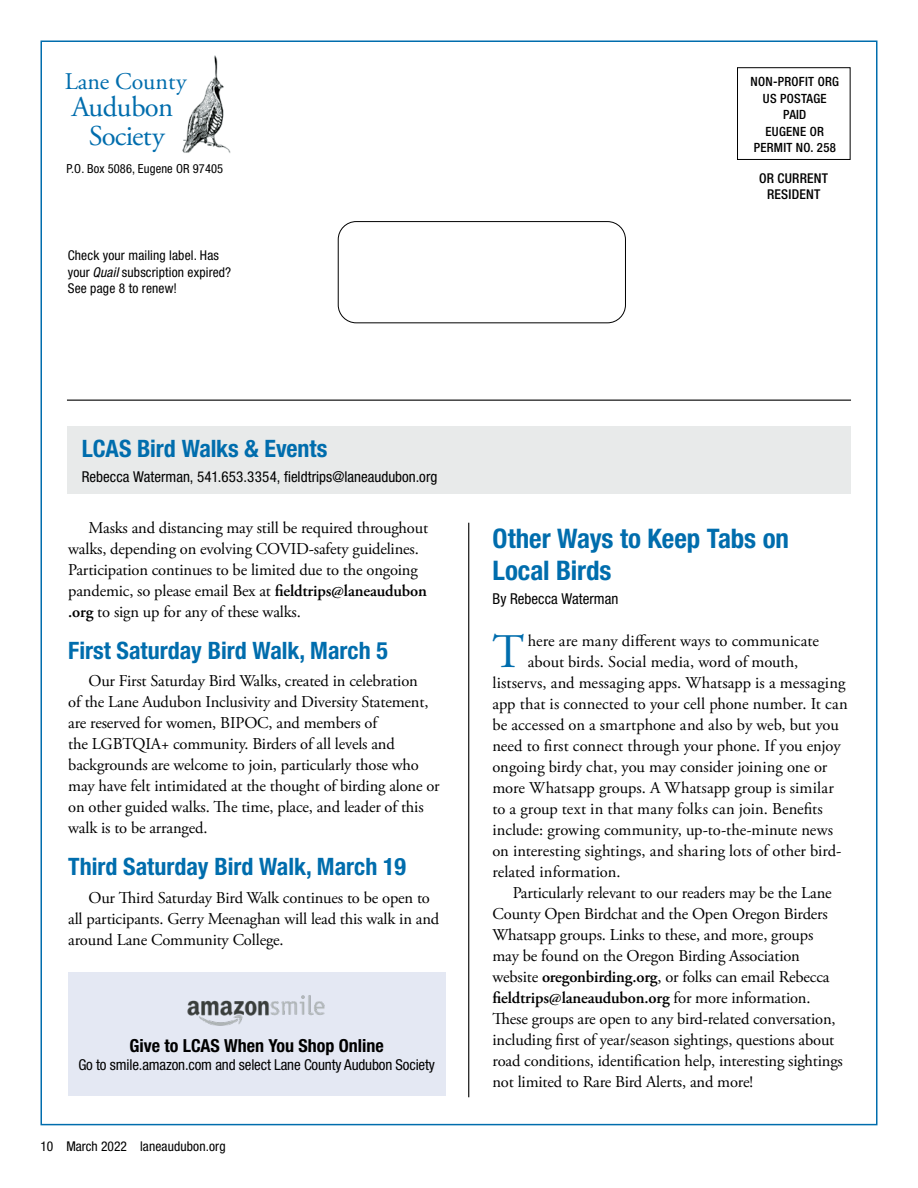
<style>
.page{position:relative;width:918px;height:1188px;background:#fff}
.page>*{position:absolute;margin:0;border:0;box-sizing:border-box;transform-origin:0 0}
.t1{font:48.15px "Adobe Garamond Pro";color:#006dad}
.t2{font:28.65px/28.7px "Adobe Garamond Pro";letter-spacing:-.025em;color:#006dad;text-align:center}
.t3{font:700 condensed 27px/31.5px "Helvetica Neue LT Std";color:#006dad}
.t4{font:700 condensed 24px "Helvetica Neue LT Std";color:#006dad}
.t5{font:23.85px "Adobe Garamond Pro";color:#006dad}
.t6{font:700 condensed 18px "Helvetica Neue LT Std";color:#000}
.t7{font:16.5px/21px "Adobe Garamond Pro";letter-spacing:-.01em;color:#000}
.t8{font:16.5px "Adobe Garamond Pro";letter-spacing:.01em;color:#000}
.t9{font:600 16.5px "Adobe Garamond Pro";letter-spacing:-.01em;color:#000}
.t10{font:condensed 15px "Helvetica Neue LT Std";letter-spacing:-.005em;color:#000}
.t11{font:condensed 13.5px/16.2px "Helvetica Neue LT Std";letter-spacing:.01em;color:#000}
.t12{font:500 condensed 13.5px/16.2px "Helvetica Neue LT Std";letter-spacing:.015em;color:#000;text-align:center}
.t13{font:500 condensed 12.75px/16.5px "Helvetica Neue LT Std";letter-spacing:.02em;color:#000;text-align:center}
.t14{font:condensed 12.45px "Helvetica Neue LT Std";letter-spacing:.01em;color:#000}
.s1{font-style:italic}
.s2{font-weight:600}
.s3{font-weight:400}
</style>
<div class="page">
<div style="left:737px;top:67px;width:114px;height:93px;border:1px solid #000"></div>
<div style="left:68px;top:427px;width:783px;height:67px;background:#e8eaea"></div>
<hr style="left:67px;top:400px;width:784px;height:1px;background:#000">
<div style="left:338px;top:221px;width:288px;height:102px;border:1px solid #000;border-radius:18px"></div>
<img style="left:182px;top:55px;width:49px;height:98px">
<div style="left:68px;top:973px;width:377px;height:123px;background:#e4e8f3"></div>
<img style="left:187px;top:995px;width:138px;height:31px">
<hr style="left:468px;top:523px;width:1px;height:574px;background:#000">
<h3 class="t5" style="left:65px;top:67px;width:124px">Lane County</h3>
<h2 class="t2" style="left:72px;top:94px;width:103px">Audubon<br>Society</h2>
<p class="t14" style="left:67px;top:161px;width:158px">P.O. Box 5086, Eugene OR 97405</p>
<p class="t11" style="left:68px;top:247px;width:165px">Check your mailing label. Has your <span class="s1">Quail</span> subscription expired?<br>See page 8 to renew!</p>
<p class="t13" style="left:751px;top:73px;width:90px">NON-PROFIT ORG<br>US POSTAGE<br>PAID<br>EUGENE OR<br>PERMIT NO. 258</p>
<p class="t12" style="left:759px;top:170px;width:70px">OR CURRENT<br>RESIDENT</p>
<h3 class="t4" style="left:82px;top:434px;width:247px">LCAS Bird Walks &amp; Events</h3>
<p class="t10" style="left:82px;top:468px;width:357px">Rebecca Waterman, 541.653.3354, fieldtrips@laneaudubon.org</p>
<p class="t7" style="left:68px;top:517px;width:361px;text-indent:20px">Masks and distancing may still be required throughout walks, depending on evolving COVID-safety guidelines.<br>Participation continues to be limited due to the ongoing pandemic, so please email Bex at <span class="s2">fieldtrips@laneaudubon .org</span> to sign up for any of these walks.</p>
<h3 class="t4" style="left:68px;top:635px;width:321px">First Saturday Bird Walk, March 5</h3>
<p class="t7" style="left:68px;top:671px;width:373px;text-indent:20px">Our First Saturday Bird Walks, created in celebration<br>of the Lane Audubon Inclusivity and Diversity Statement, are reserved for women, BIPOC, and members of<br>the LGBTQIA+ community. Birders of all levels and backgrounds are welcome to join, particularly those who may have felt intimidated at the thought of birding alone or on other guided walks. The time, place, and leader of this walk is to be arranged.</p>
<h3 class="t4" style="left:68px;top:852px;width:339px">Third Saturday Bird Walk, March 19</h3>
<p class="t7" style="left:68px;top:888px;width:372px;text-indent:20px">Our Third Saturday Bird Walk continues to be open to all participants. Gerry Meenaghan will lead this walk in and around Lane Community College.</p>
<p class="t6" style="left:130px;top:1034px;width:256px">Give to LCAS When You Shop Online</p>
<p class="t10" style="left:78px;top:1056px;width:358px">Go to smile.amazon.com and select Lane County Audubon Society</p>
<p class="t11" style="left:40px;top:1138px;width:187px">10 March 2022 laneaudubon.org</p>
<h3 class="t3" style="left:492px;top:522px;width:298px">Other Ways to Keep Tabs on<br>Local Birds</h3>
<p class="t10" style="left:492px;top:590px;width:127px">By Rebecca Waterman</p>
<h1 class="t1" style="left:492px;top:623px;width:33px">T</h1>
<p class="t7" style="left:528px;top:631px;width:293px">here are many different ways to communicate</p>
<p class="t7" style="left:528px;top:652px;width:272px">about birds. Social media, word of mouth,</p>
<p class="t8" style="left:492px;top:673px;width:355px">listservs, and messaging apps. Whatsapp is a messaging</p>
<p class="t7" style="left:492px;top:694px;width:357px">app that is connected to your cell phone number. It can</p>
<p class="t7" style="left:492px;top:715px;width:348px">be accessed on a smartphone and also by web, but you</p>
<p class="t7" style="left:492px;top:736px;width:350px">need to first connect through your phone. If you enjoy</p>
<p class="t7" style="left:492px;top:757px;width:336px">ongoing birdy chat, you may consider joining one or</p>
<p class="t7" style="left:492px;top:778px;width:343px">more Whatsapp groups. A Whatsapp group is similar</p>
<p class="t8" style="left:492px;top:799px;width:332px">to a group text in that many folks can join. Benefits</p>
<p class="t7" style="left:492px;top:820px;width:342px">include: growing community, up-to-the-minute news</p>
<p class="t7" style="left:492px;top:841px;width:350px">on interesting sightings, and sharing lots of other bird-</p>
<p class="t7" style="left:492px;top:862px;width:130px">related information.</p>
<p class="t7" style="left:513px;top:883px;width:321px">Particularly relevant to our readers may be the Lane</p>
<p class="t7" style="left:492px;top:904px;width:337px">County Open Birdchat and the Open Oregon Birders</p>
<p class="t7" style="left:492px;top:925px;width:322px">Whatsapp groups. Links to these, and more, groups</p>
<p class="t7" style="left:492px;top:946px;width:309px">may be found on the Oregon Birding Association</p>
<p class="t7" style="left:492px;top:967px;width:338px">website <span class="s2">oregonbirding.org</span>, or folks can email Rebecca</p>
<p class="t9" style="left:492px;top:989px;width:320px">fieldtrips@laneaudubon.org <span class="s3">for more information.</span></p>
<p class="t7" style="left:492px;top:1009px;width:345px">These groups are open to any bird-related conversation,</p>
<p class="t7" style="left:492px;top:1030px;width:343px">including first of year/season sightings, questions about</p>
<p class="t7" style="left:492px;top:1051px;width:352px">road conditions, identification help, interesting sightings</p>
<p class="t7" style="left:492px;top:1072px;width:262px">not limited to Rare Bird Alerts, and more!</p>
</div>
